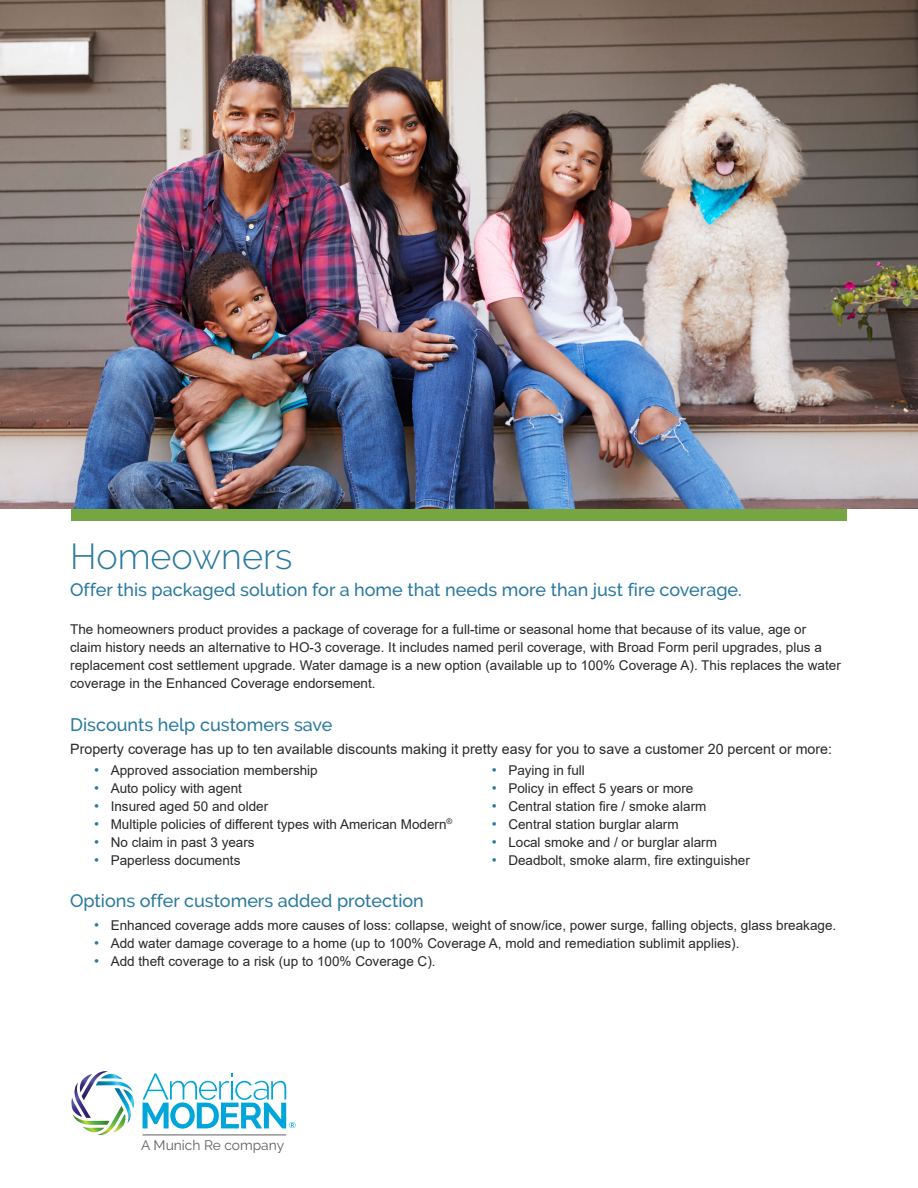
<style>
.page{position:relative;width:918px;height:1188px;background:#fff}
.page>*{position:absolute;margin:0;border:0;box-sizing:border-box;transform-origin:0 0}
.t1{font:300 36px "Raleway";color:#28799f}
.t2{font:500 18px "Raleway";color:#28799f}
.t3{font:14.25px "Arial";color:#272828}
.t4{font:13.8px "Raleway";color:#5f5f62}
.bullet_list{font:13.5px/18px "Arial";color:#272828}
.split_column_bullets{font:13.5px "Arial";color:#272828}
.s1{font-size:14.25px;color:#28799f}
</style>
<div class="page">
<img style="left:0;top:0;width:918px;height:509px">
<div style="left:71px;top:509px;width:776px;height:12px;background:#76a641"></div>
<img style="left:71px;top:1071px;width:63px;height:64px">
<svg style="left:143px;top:1074px;width:153px;height:55px"></svg>
<hr style="left:143px;top:1135px;width:143px;height:1px;background:#5f5f62">
<p class="t1" style="left:70px;top:536px;width:224px">Homeowners</p>
<p class="t2" style="left:70px;top:579px;width:673px">Offer this packaged solution for a home that needs more than just fire coverage.</p>
<p class="bullet_list" style="left:70px;top:621px;width:772px">The homeowners product provides a package of coverage for a full-time or seasonal home that because of its value, age or claim history needs an alternative to HO-3 coverage. It includes named peril coverage, with Broad Form peril upgrades, plus a replacement cost settlement upgrade. Water damage is a new option (available up to 100% Coverage A). This replaces the water coverage in the Enhanced Coverage endorsement.</p>
<p class="t2" style="left:70px;top:714px;width:264px">Discounts help customers save</p>
<p class="t3" style="left:70px;top:739px;width:763px">Property coverage has up to ten available discounts making it pretty easy for you to save a customer 20 percent or more:</p>
<p class="split_column_bullets" style="left:94px;top:761px;width:225px"><span class="s1">•</span> Approved association membership</p>
<p class="split_column_bullets" style="left:94px;top:779px;width:149px"><span class="s1">•</span> Auto policy with agent</p>
<p class="split_column_bullets" style="left:94px;top:797px;width:176px"><span class="s1">•</span> Insured aged 50 and older</p>
<p class="split_column_bullets" style="left:94px;top:815px;width:360px"><span class="s1">•</span> Multiple policies of different types with American Modern<sup>®</sup></p>
<p class="split_column_bullets" style="left:94px;top:833px;width:162px"><span class="s1">•</span> No claim in past 3 years</p>
<p class="split_column_bullets" style="left:94px;top:851px;width:148px"><span class="s1">•</span> Paperless documents</p>
<p class="split_column_bullets" style="left:492px;top:761px;width:95px"><span class="s1">•</span> Paying in full</p>
<p class="split_column_bullets" style="left:492px;top:779px;width:203px"><span class="s1">•</span> Policy in effect 5 years or more</p>
<p class="split_column_bullets" style="left:492px;top:797px;width:216px"><span class="s1">•</span> Central station fire / smoke alarm</p>
<p class="split_column_bullets" style="left:492px;top:815px;width:188px"><span class="s1">•</span> Central station burglar alarm</p>
<p class="split_column_bullets" style="left:492px;top:833px;width:227px"><span class="s1">•</span> Local smoke and / or burglar alarm</p>
<p class="split_column_bullets" style="left:492px;top:851px;width:260px"><span class="s1">•</span> Deadbolt, smoke alarm, fire extinguisher</p>
<p class="t2" style="left:70px;top:891px;width:355px">Options offer customers added protection</p>
<p class="bullet_list" style="left:94px;top:916px;width:744px"><span class="s1">•</span> Enhanced coverage adds more causes of loss: collapse, weight of snow/ice, power surge, falling objects, glass breakage.</p>
<p class="bullet_list" style="left:94px;top:934px;width:647px"><span class="s1">•</span> Add water damage coverage to a home (up to 100% Coverage A, mold and remediation sublimit applies).</p>
<p class="bullet_list" style="left:94px;top:952px;width:343px"><span class="s1">•</span> Add theft coverage to a risk (up to 100% Coverage C).</p>
<p class="t4" style="left:141px;top:1137px;width:144px">A Munich Re company</p>
</div>
